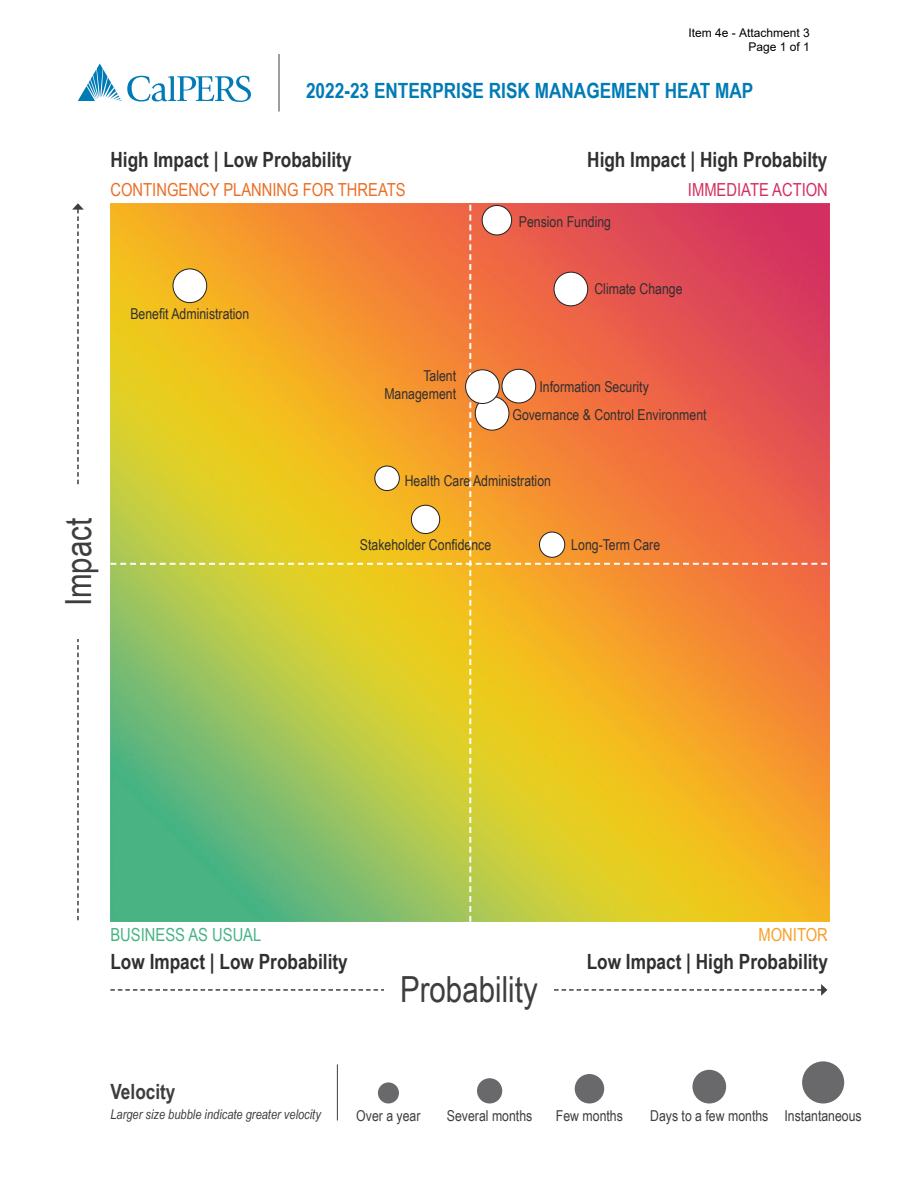
<style>
.page{position:relative;width:918px;height:1188px;background:#fff}
.page>*{position:absolute;margin:0;border:0;box-sizing:border-box;transform-origin:0 0}
.t1{font:36px "Arial Narrow";color:#3e3e3f}
.Header_2{font:700 21px "Arial Narrow";color:#312f30}
.Header_1{font:700 21px "Arial Narrow";color:#007bb6}
.t2{font:700 21px "Arial Narrow";color:#3e3e3f}
.Header_3{font:18px "Arial Narrow";color:#ec6d23}
.t3{font:18px "Arial Narrow";color:#d32f60}
.t4{font:18px "Arial Narrow";color:#46b384}
.t5{font:18px "Arial Narrow";color:#f7a02a}
.t6{font:15px/18px "Arial Narrow";color:#312f30;text-align:right}
.t7{font:15px "Arial Narrow";color:#3e3e3f}
.t8{font:italic 13.5px "Arial Narrow";color:#3e3e3f}
.t9{font:12px/14.4px "Arial";color:#000;text-align:right}
</style>
<div class="page">
<svg style="left:78px;top:64px;width:173px;height:38px"></svg>
<hr style="left:279px;top:54px;width:1px;height:58px;background:#3e3e3f">
<svg style="left:72px;top:203px;width:12px;height:717px"></svg>
<div style="left:54px;top:486px;width:48px;height:152px;background:#fff"></div>
<svg style="left:110px;top:984px;width:717px;height:12px"></svg>
<div style="left:384px;top:962px;width:170px;height:54px;background:#fff"></div>
<svg style="left:110px;top:205px;width:717px;height:717px;background:#d8a13c"></svg>
<hr style="left:337px;top:1064px;width:1px;height:57px;background:#3e3e3f">
<div style="left:378px;top:1082px;width:21px;height:22px;background:#69696c;border-radius:50%"></div>
<div style="left:477px;top:1078px;width:25px;height:26px;background:#69696c;border-radius:50%"></div>
<div style="left:575px;top:1074px;width:29px;height:30px;background:#69696c;border-radius:50%"></div>
<div style="left:692px;top:1070px;width:34px;height:34px;background:#69696c;border-radius:50%"></div>
<div style="left:802px;top:1061px;width:42px;height:43px;background:#69696c;border-radius:50%"></div>
<div style="left:375px;top:466px;width:24px;height:25px;background:#fff;border-radius:50%"></div>
<div style="left:374px;top:466px;width:26px;height:25px;border:1px solid #231f20;border-radius:50%"></div>
<div style="left:482px;top:205px;width:30px;height:30px;background:#fff;border-radius:50%"></div>
<div style="left:482px;top:205px;width:30px;height:30px;border:1px solid #231f20;border-radius:50%"></div>
<div style="left:502px;top:369px;width:34px;height:34px;background:#fff;border-radius:50%"></div>
<div style="left:502px;top:369px;width:34px;height:34px;border:1px solid #231f20;border-radius:50%"></div>
<div style="left:173px;top:269px;width:34px;height:34px;background:#fff;border-radius:50%"></div>
<div style="left:173px;top:269px;width:34px;height:34px;border:1px solid #231f20;border-radius:50%"></div>
<div style="left:554px;top:272px;width:34px;height:34px;background:#fff;border-radius:50%"></div>
<div style="left:554px;top:272px;width:34px;height:34px;border:1px solid #231f20;border-radius:50%"></div>
<div style="left:411px;top:505px;width:29px;height:29px;background:#fff;border-radius:50%"></div>
<div style="left:411px;top:505px;width:29px;height:29px;border:1px solid #231f20;border-radius:50%"></div>
<div style="left:539px;top:532px;width:26px;height:25px;background:#fff;border-radius:50%"></div>
<div style="left:539px;top:532px;width:26px;height:26px;border:1px solid #231f20;border-radius:50%"></div>
<div style="left:475px;top:396px;width:34px;height:34px;background:#fff;border-radius:50%"></div>
<div style="left:475px;top:396px;width:34px;height:35px;border:1px solid #231f20;border-radius:50%"></div>
<div style="left:466px;top:370px;width:33px;height:34px;background:#fff;border-radius:50%"></div>
<div style="left:465px;top:369px;width:35px;height:35px;border:1px solid #231f20;border-radius:50%"></div>
<p class="t9" style="left:689px;top:26px;width:123px">Item 4e - Attachment 3<br>Page 1 of 1</p>
<h1 class="Header_1" style="left:306px;top:75px;width:449px">2022-23 ENTERPRISE RISK MANAGEMENT HEAT MAP</h1>
<h2 class="Header_2" style="left:110px;top:144px;width:243px">High Impact | Low Probability</h2>
<h3 class="Header_3" style="left:110px;top:177px;width:297px">CONTINGENCY PLANNING FOR THREATS</h3>
<p class="t6" style="left:130px;top:304px;width:120px">Benefit Administration</p>
<p class="t6" style="left:384px;top:366px;width:73px">Talent<br>Management</p>
<h2 class="Header_2" style="left:587px;top:144px;width:242px">High Impact | High Probabilty</h2>
<h3 class="t3" style="left:688px;top:177px;width:141px">IMMEDIATE ACTION</h3>
<p class="t6" style="left:519px;top:212px;width:94px">Pension Funding</p>
<p class="t6" style="left:594px;top:280px;width:90px">Climate Change</p>
<p class="t6" style="left:539px;top:377px;width:111px">Information Security</p>
<p class="t6" style="left:512px;top:406px;width:196px">Governance &amp; Control Environment</p>
<p class="t1" style="left:52px;top:606px;width:90px;rotate:-90deg">Impact</p>
<p class="t6" style="left:405px;top:471px;width:148px">Health Care Administration</p>
<p class="t6" style="left:360px;top:535px;width:133px">Stakeholder Confidence</p>
<p class="t6" style="left:571px;top:535px;width:90px">Long-Term Care</p>
<h3 class="t4" style="left:110px;top:922px;width:152px">BUSINESS AS USUAL</h3>
<h2 class="Header_2" style="left:110px;top:946px;width:239px">Low Impact | Low Probability</h2>
<p class="t1" style="left:400px;top:963px;width:139px">Probability</p>
<h3 class="t5" style="left:759px;top:922px;width:71px">MONITOR</h3>
<h2 class="Header_2" style="left:587px;top:946px;width:243px">Low Impact | High Probability</h2>
<p class="t2" style="left:110px;top:1076px;width:67px">Velocity</p>
<p class="t8" style="left:110px;top:1105px;width:212px">Larger size bubble indicate greater velocity</p>
<p class="t7" style="left:356px;top:1104px;width:66px">Over a year</p>
<p class="t7" style="left:447px;top:1104px;width:87px">Several months</p>
<p class="t7" style="left:556px;top:1104px;width:68px">Few months</p>
<p class="t7" style="left:650px;top:1104px;width:213px">Days to a few months Instantaneous</p>
</div>
